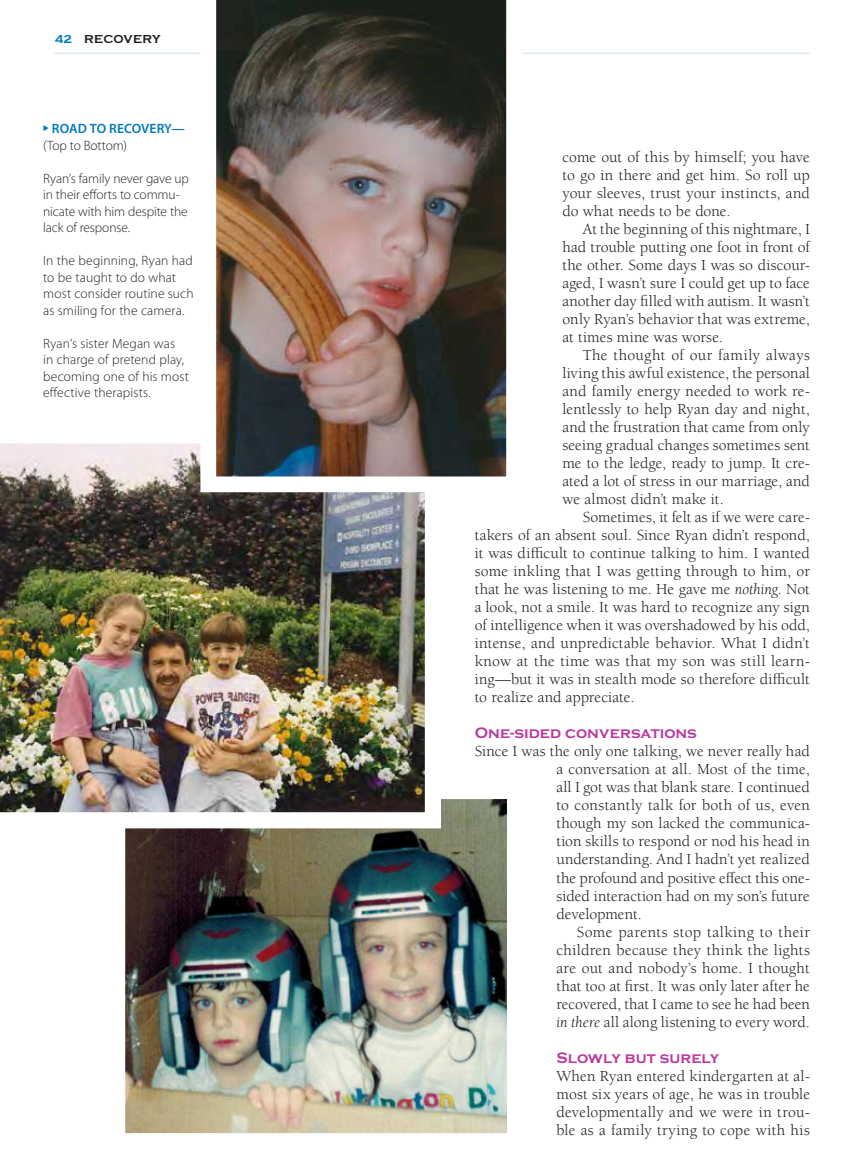
<style>
.page{position:relative;width:864px;height:1175px;background:#fff}
.page>*{position:absolute;margin:0;border:0;box-sizing:border-box;transform-origin:0 0}
.t1{font:15.75px/18px "Berkeley Pro";letter-spacing:.005em;color:#231f20;text-align:justify}
.t2{font:700 15.75px "Copperplate EF";color:#b83b9f}
.t3{font:300 13.5px/16.5px "Myriad Pro";letter-spacing:.005em;color:#231f20}
.t4{font:600 13.5px "Myriad Pro";letter-spacing:.005em;color:#0079c2}
.t5{font:700 12px "Copperplate EF";letter-spacing:.015em;color:#231f20}
.s1{color:#0079c2}
.s2{font-style:italic}
</style>
<div class="page">
<hr style="left:54px;top:53px;width:756px;height:1px;background:#e1ebf7">
<img style="left:126px;top:800px;width:380px;height:331px">
<img style="left:0;top:443px;width:441px;height:385px">
<img style="left:200px;top:0;width:322px;height:492px">
<p class="t5" style="left:55px;top:32px;width:107px"><span class="s1">42</span> RECOVERY</p>
<p class="t4" style="left:52px;top:120px;width:134px">ROAD TO RECOVERY—</p>
<p class="t3" style="left:43px;top:137px;width:85px">(Top to Bottom)</p>
<p class="t3" style="left:43px;top:170px;width:147px">Ryan’s family never gave up in their efforts to commu&shy;nicate with him despite the lack of response.</p>
<p class="t3" style="left:43px;top:252px;width:152px">In the beginning, Ryan had to be taught to do what most consider routine such as smiling for the camera.</p>
<p class="t3" style="left:43px;top:335px;width:147px">Ryan’s sister Megan was<br>in charge of pretend play, becoming one of his most effective therapists.</p>
<p class="t1" style="left:562px;top:148px;width:249px">come out of this by himself; you have to go in there and get him. So roll up your sleeves, trust your instincts, and do what needs to be done.</p>
<p class="t1" style="left:562px;top:220px;width:249px;text-indent:20px">At the beginning of this nightmare, I had trouble putting one foot in front of the other. Some days I was so discour&shy;aged, I wasn’t sure I could get up to face another day filled with autism. It wasn’t only Ryan’s behavior that was extreme, at times mine was worse.</p>
<p class="t1" style="left:562px;top:346px;width:249px;text-indent:20px">The thought of our family always living this awful existence, the personal and family energy needed to work re&shy;lentlessly to help Ryan day and night, and the frustration that came from only seeing gradual changes sometimes sent me to the ledge, ready to jump. It cre&shy;ated a lot of stress in our marriage, and we almost didn’t make it.</p>
<p class="t1" style="left:475px;top:508px;width:337px;text-indent:108px">Sometimes, it felt as if we were care&shy;takers of an absent soul. Since Ryan didn’t respond, it was difficult to continue talking to him. I wanted some inkling that I was getting through to him, or that he was listening to me. He gave me <span class="s2">nothing</span>. Not a look, not a smile. It was hard to recognize any sign of intelligence when it was overshadowed by his odd, intense, and unpredictable behavior. What I didn’t know at the time was that my son was still learn&shy;ing—but it was in stealth mode so therefore difficult to realize and appreciate.</p>
<p class="t2" style="left:475px;top:724px;width:224px">One-sided conversations</p>
<p class="t1" style="left:556px;top:742px;width:255px;text-indent:-82px">Since I was the only one talking, we never really had a conversation at all. Most of the time, all I got was that blank stare. I continued to constantly talk for both of us, even though my son lacked the communica&shy;tion skills to respond or nod his head in understanding. And I hadn’t yet realized the profound and positive effect this one&shy;sided interaction had on my son’s future development.</p>
<p class="t1" style="left:556px;top:922px;width:255px;text-indent:20px">Some parents stop talking to their children because they think the lights are out and nobody’s home. I thought that too at first. It was only later after he recovered, that I came to see he had been <span class="s2">in there</span> all along listening to every word.</p>
<p class="t2" style="left:556px;top:1048px;width:164px">Slowly but surely</p>
<p class="t1" style="left:556px;top:1066px;width:255px">When Ryan entered kindergarten at al&shy;most six years of age, he was in trouble developmentally and we were in trou&shy;ble as a family trying to cope with his</p>
</div>
